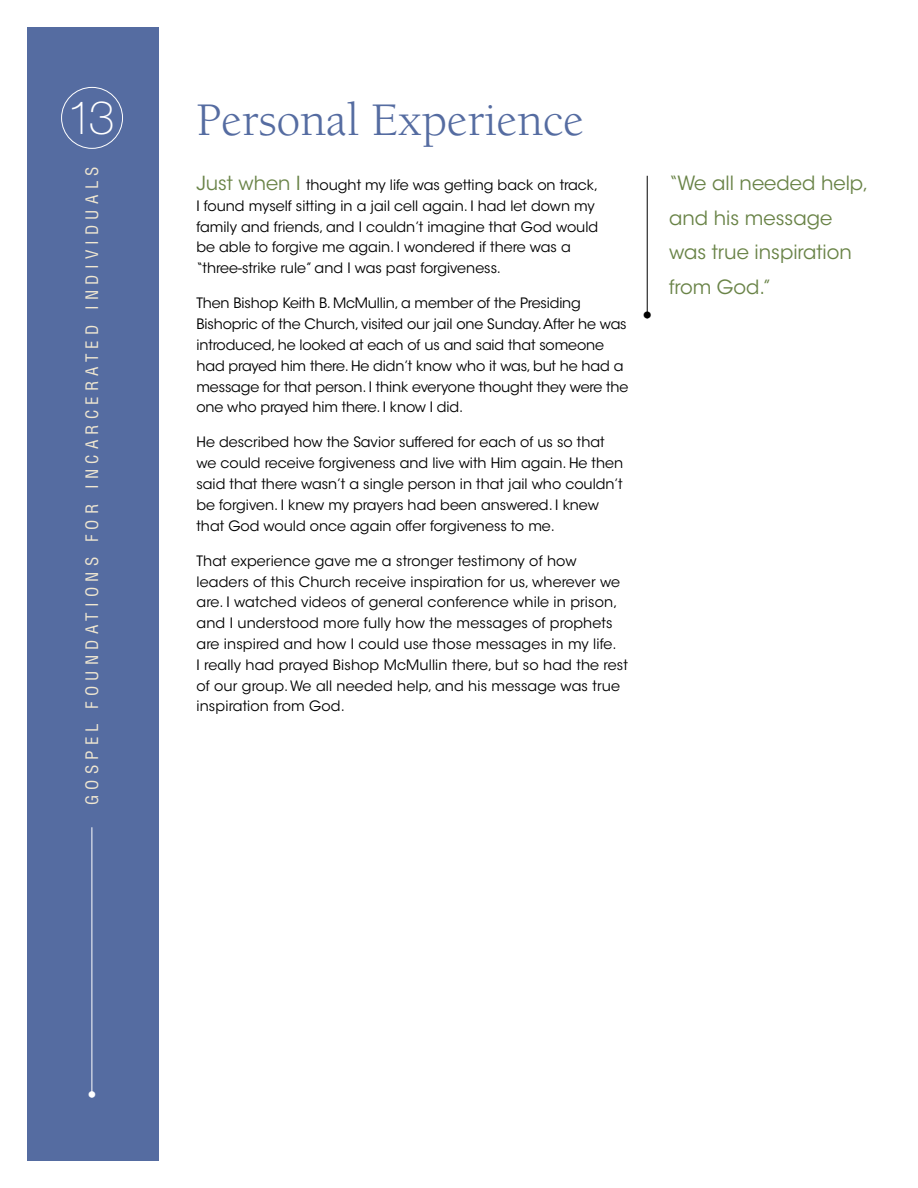
<style>
.page{position:relative;width:918px;height:1188px;background:#fff}
.page>*{position:absolute;margin:0;border:0;box-sizing:border-box;transform-origin:0 0}
.Story_head{font:48px "Berkeley O Slds Lat";color:#556ca1}
.t1{font:100 46.5px "Helveticalds Lat";color:#fff}
.Quote_para{font:19.5px/34.5px "Avant Gardelds Lat";color:#698347}
.Quote_para-2{font:300 19.5px "Helveticalds Lat";color:#000}
.t2{font:300 18.15px "Helveticalds Lat";color:#fff}
.t3{font:condensed 16.8px "Helveticalds Lat";letter-spacing:.31em;color:#f0e7d1}
.TOPIC-2_para{font:14.25px/20.9px "Avant Gardelds Lat";color:#000}
.TOPIC-2_para_first{font:14.25px/20.9px "Avant Gardelds Lat";color:#000}
.s1{font-size:19.35px;color:#698347}
</style>
<div class="page">
<div style="left:27px;top:27px;width:131px;height:1134px;background:#556ca1"></div>
<div style="left:61px;top:87px;width:62px;height:62px;border:1px solid #fff;border-radius:50%"></div>
<hr style="left:92px;top:827px;width:1px;height:270px;background:#fff">
<hr style="left:647px;top:176px;width:1px;height:142px;background:#000">
<h2 class="t1" style="left:67px;top:81px;width:49px">13</h2>
<p class="t3" style="left:78px;top:805px;width:640px;rotate:-90deg">GOSPEL FOUNDATIONS FOR INCARCERATED INDIVIDUALS</p>
<p class="Story_head" style="left:196px;top:88px;width:389px">Personal Experience</p>
<p class="TOPIC-2_para_first" style="left:196px;top:174px;width:403px"><span class="s1">Just when I</span> thought my life was getting back on track, I found myself sitting in a jail cell again. I had let down my family and friends, and I couldn’t imagine that God would be able to forgive me again. I wondered if there was a “three-strike rule” and I was past forgiveness.</p>
<p class="TOPIC-2_para" style="left:196px;top:292px;width:433px">Then Bishop Keith B. McMullin, a member of the Presiding Bishopric of the Church, visited our jail one Sunday. After he was introduced, he looked at each of us and said that someone had prayed him there. He didn’t know who it was, but he had a message for that person. I think everyone thought they were the one who prayed him there. I know I did.</p>
<p class="TOPIC-2_para" style="left:196px;top:431px;width:428px">He described how the Savior suffered for each of us so that we could receive forgiveness and live with Him again. He then said that there wasn’t a single person in that jail who couldn’t be forgiven. I knew my prayers had been answered. I knew that God would once again offer forgiveness to me.</p>
<p class="TOPIC-2_para" style="left:196px;top:550px;width:433px">That experience gave me a stronger testimony of how leaders of this Church receive inspiration for us, wherever we are. I watched videos of general conference while in prison, and I understood more fully how the messages of prophets are inspired and how I could use those messages in my life.<br>I really had prayed Bishop McMullin there, but so had the rest of our group. We all needed help, and his message was true inspiration from God.</p>
<p class="Quote_para-2" style="left:642px;top:300px;width:11px">•</p>
<p class="Quote_para" style="left:669px;top:165px;width:201px">“We all needed help, and his message was true inspiration from God.”</p>
<p class="t2" style="left:87px;top:1080px;width:11px">•</p>
</div>
